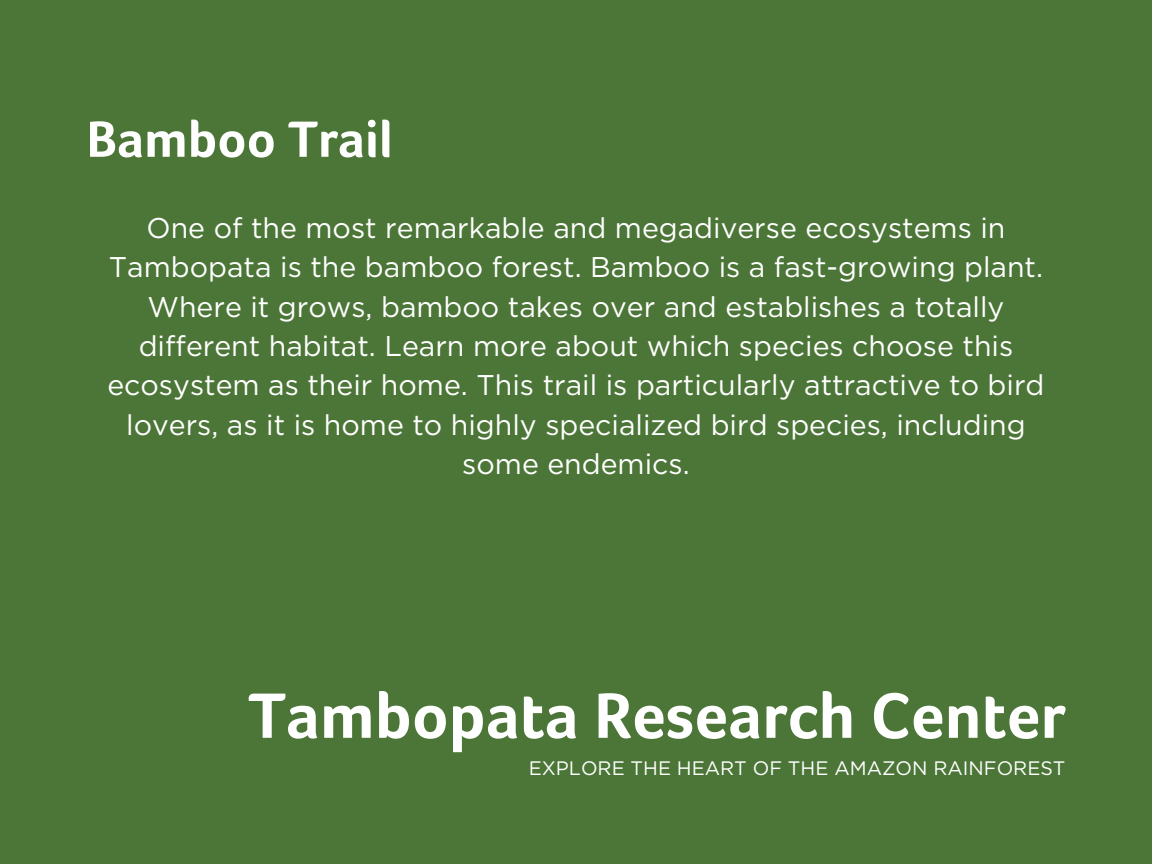
<style>
.page{position:relative;width:1152px;height:864px;background:#4c7637}
.page>*{position:absolute;margin:0;border:0;box-sizing:border-box;transform-origin:0 0}
.t1{font:700 66px "Foco";color:#fff}
.t2{font:700 52.5px "Foco";color:#fff}
.t3{font:28.5px/39.3px "Gotham";color:#fff;text-align:center}
.t4{font:19.5px "Gotham";color:#fff}
</style>
<div class="page">
<h2 class="t2" style="left:86px;top:110px;width:308px">Bamboo Trail</h2>
<p class="t3" style="left:107px;top:208px;width:939px">One of the most remarkable and megadiverse ecosystems in Tambopata is the bamboo forest. Bamboo is a fast-growing plant.<br>Where it grows, bamboo takes over and establishes a totally different habitat. Learn more about which species choose this ecosystem as their home. This trail is particularly attractive to bird lovers, as it is home to highly specialized bird species, including some endemics.</p>
<h1 class="t1" style="left:248px;top:679px;width:819px">Tambopata Research Center</h1>
<p class="t4" style="left:529px;top:757px;width:538px">EXPLORE THE HEART OF THE AMAZON RAINFOREST</p>
</div>
